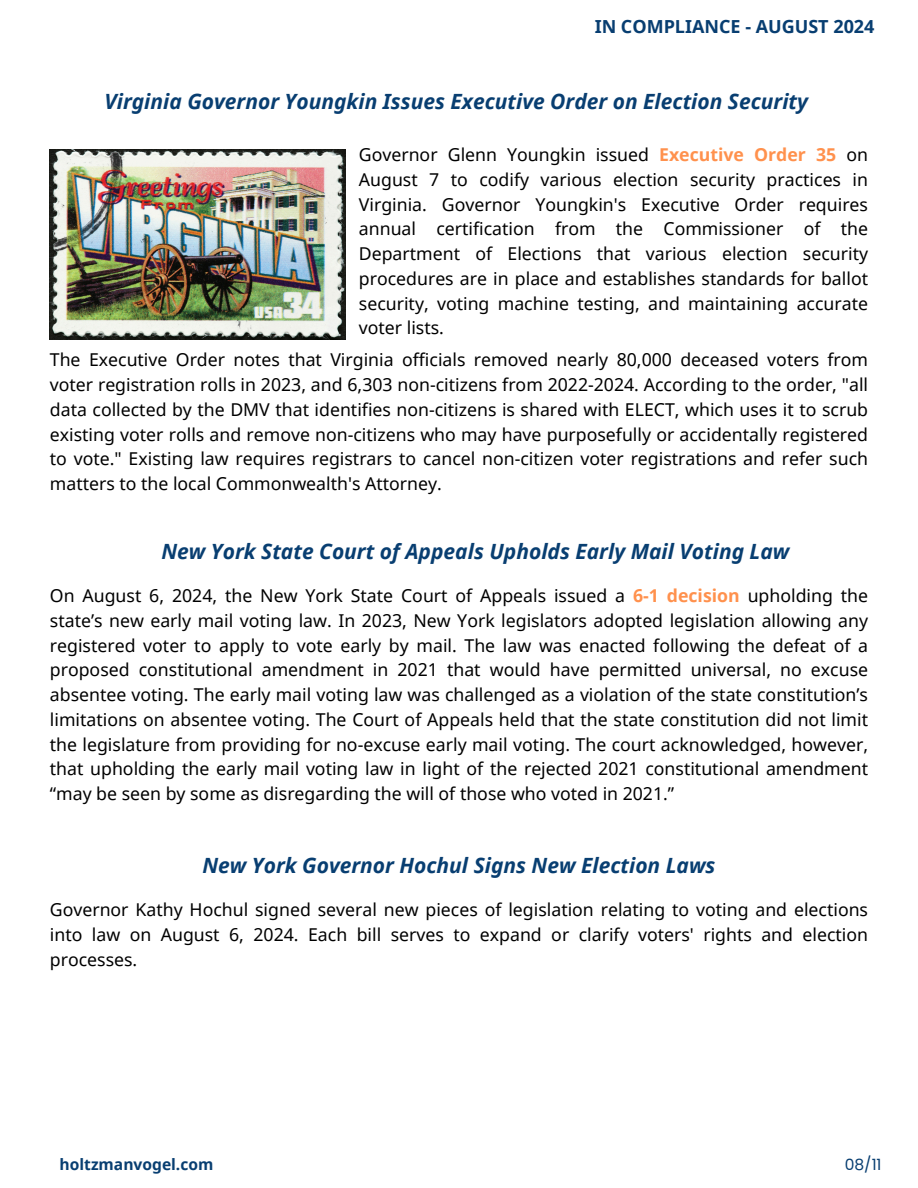
<style>
.page{position:relative;width:918px;height:1188px;background:#fff}
.page>*{position:absolute;margin:0;border:0;box-sizing:border-box;transform-origin:0 0}
.t1{font:italic 700 21px "Noto Sans";color:#083e71}
.t2{font:700 18px "Noto Sans";color:#083e71}
.t3{font:17.7px/24.8px "Noto Sans";color:#000;text-align:justify}
.t4{font:700 15.6px "Noto Sans";color:#083e71}
.t5{font:15.45px "Poppins";color:#083e71}
.s1{font-weight:700;color:#ff914d}
</style>
<div class="page">
<img style="left:50px;top:150px;width:296px;height:190px">
<p class="t2" style="left:595px;top:14px;width:281px">IN COMPLIANCE - AUGUST 2024</p>
<h1 class="t1" style="left:104px;top:87px;width:705px">Virginia Governor Youngkin Issues Executive Order on Election Security</h1>
<h3 class="t3" style="left:359px;top:142px;width:511px">Governor Glenn Youngkin issued <span class="s1">Executive Order 35</span> on August 7 to codify various election security practices in Virginia. Governor Youngkin's Executive Order requires annual certification from the Commissioner of the Department of Elections that various election security procedures are in place and establishes standards for ballot security, voting machine testing, and maintaining accurate voter lists.</h3>
<h4 class="t3" style="left:50px;top:347px;width:820px">The Executive Order notes that Virginia officials removed nearly 80,000 deceased voters from voter registration rolls in 2023, and 6,303 non-citizens from 2022-2024. According to the order, "all data collected by the DMV that identifies non-citizens is shared with ELECT, which uses it to scrub existing voter rolls and remove non-citizens who may have purposefully or accidentally registered to vote." Existing law requires registrars to cancel non-citizen voter registrations and refer such matters to the local Commonwealth's Attorney.</h4>
<p class="t1" style="left:161px;top:536px;width:630px">New York State Court of Appeals Upholds Early Mail Voting Law</p>
<h3 class="t3" style="left:50px;top:583px;width:820px">On August 6, 2024, the New York State Court of Appeals issued a <span class="s1">6-1 decision</span> upholding the state’s new early mail voting law. In 2023, New York legislators adopted legislation allowing any registered voter to apply to vote early by mail. The law was enacted following the defeat of a proposed constitutional amendment in 2021 that would have permitted universal, no excuse absentee voting. The early mail voting law was challenged as a violation of the state constitution’s limitations on absentee voting. The Court of Appeals held that the state constitution did not limit the legislature from providing for no-excuse early mail voting. The court acknowledged, however, that upholding the early mail voting law in light of the rejected 2021 constitutional amendment “may be seen by some as disregarding the will of those who voted in 2021.”</h3>
<h1 class="t1" style="left:202px;top:850px;width:515px">New York Governor Hochul Signs New Election Laws</h1>
<h3 class="t3" style="left:50px;top:897px;width:820px">Governor Kathy Hochul signed several new pieces of legislation relating to voting and elections into law on August 6, 2024. Each bill serves to expand or clarify voters' rights and election processes.</h3>
<h1 class="t4" style="left:60px;top:1154px;width:155px">holtzmanvogel.com</h1>
<h3 class="t5" style="left:845px;top:1153px;width:38px">08/11</h3>
</div>
